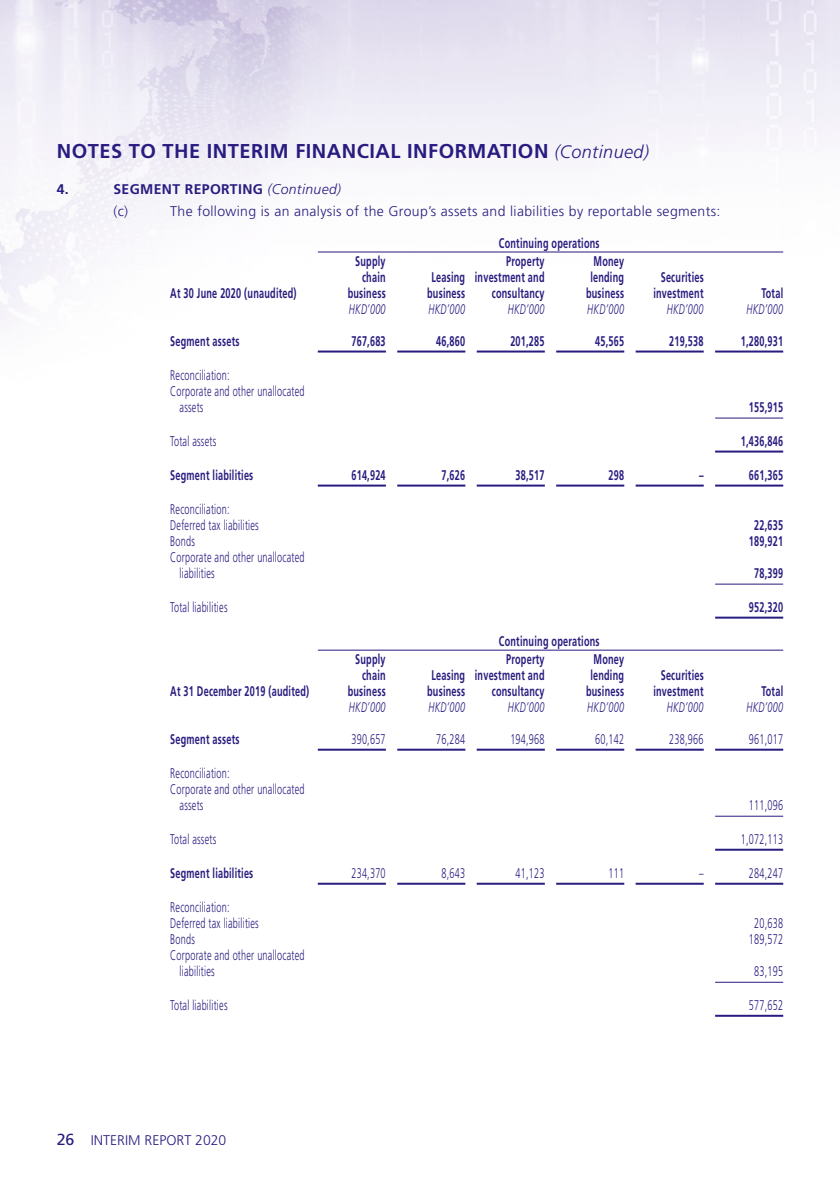
<style>
.page{position:relative;width:840px;height:1191px;background:#fff}
.page>*{position:absolute;margin:0;border:0;box-sizing:border-box;transform-origin:0 0}
.t1{font:700 20px "Frutiger LT Std";letter-spacing:.025em;color:#281c80}
.t2{font:700 14px "Frutiger LT Std";letter-spacing:.025em;color:#281c80;scale:.65 1}
.t3{font:300 14px/16px "Frutiger LT Std";letter-spacing:.025em;color:#281c80;scale:.65 1}
.t4{font:italic 300 14px "Frutiger LT Std";letter-spacing:.025em;color:#281c80;scale:.65 1}
.t5{font:300 14px "Frutiger LT Std";letter-spacing:.025em;color:#281c80}
.t6{font:700 14px/21.6px "Frutiger LT Std";letter-spacing:.025em;color:#281c80}
.t7{font:300 14px "Frutiger LT Std";color:#281c80}
.s1{font-weight:300;font-style:italic;font-size:18px}
.s2{font-weight:300;font-style:italic}
.s3{font-weight:300}
.s4{font-weight:400;font-size:16px}
</style>
<div class="page">
<img style="left:317px;top:0;width:521px;height:487px">
<img style="left:0;top:0;width:416px;height:437px">
<hr style="left:317px;top:251px;width:465px;height:1px;background:#281c80">
<hr style="left:317px;top:350px;width:68px;height:2px;background:#281c80">
<hr style="left:397px;top:350px;width:68px;height:2px;background:#281c80">
<hr style="left:476px;top:350px;width:68px;height:2px;background:#281c80">
<hr style="left:556px;top:350px;width:68px;height:2px;background:#281c80">
<hr style="left:635px;top:350px;width:68px;height:2px;background:#281c80">
<hr style="left:714px;top:350px;width:68px;height:2px;background:#281c80">
<hr style="left:714px;top:417px;width:68px;height:1px;background:#281c80">
<hr style="left:714px;top:450px;width:68px;height:2px;background:#281c80">
<hr style="left:317px;top:484px;width:68px;height:2px;background:#281c80">
<hr style="left:397px;top:484px;width:68px;height:2px;background:#281c80">
<hr style="left:476px;top:484px;width:68px;height:2px;background:#281c80">
<hr style="left:556px;top:484px;width:68px;height:2px;background:#281c80">
<hr style="left:635px;top:484px;width:68px;height:2px;background:#281c80">
<hr style="left:714px;top:484px;width:68px;height:2px;background:#281c80">
<hr style="left:714px;top:583px;width:68px;height:1px;background:#281c80">
<hr style="left:714px;top:616px;width:68px;height:2px;background:#281c80">
<hr style="left:317px;top:649px;width:465px;height:1px;background:#281c80">
<hr style="left:317px;top:748px;width:68px;height:2px;background:#281c80">
<hr style="left:397px;top:748px;width:68px;height:2px;background:#281c80">
<hr style="left:476px;top:748px;width:68px;height:2px;background:#281c80">
<hr style="left:556px;top:748px;width:68px;height:2px;background:#281c80">
<hr style="left:635px;top:748px;width:68px;height:2px;background:#281c80">
<hr style="left:714px;top:748px;width:68px;height:2px;background:#281c80">
<hr style="left:714px;top:815px;width:68px;height:1px;background:#281c80">
<hr style="left:714px;top:848px;width:68px;height:2px;background:#281c80">
<hr style="left:317px;top:882px;width:68px;height:2px;background:#281c80">
<hr style="left:397px;top:882px;width:68px;height:2px;background:#281c80">
<hr style="left:476px;top:882px;width:68px;height:2px;background:#281c80">
<hr style="left:556px;top:882px;width:68px;height:2px;background:#281c80">
<hr style="left:635px;top:882px;width:68px;height:2px;background:#281c80">
<hr style="left:714px;top:882px;width:68px;height:2px;background:#281c80">
<hr style="left:714px;top:981px;width:68px;height:1px;background:#281c80">
<hr style="left:714px;top:1014px;width:68px;height:2px;background:#281c80">
<h1 class="t1" style="left:57px;top:140px;width:593px">NOTES TO THE INTERIM FINANCIAL INFORMATION <span class="s1">(Continued)</span></h1>
<p class="t6" style="left:57px;top:179px;width:14px">4.</p>
<p class="t6" style="left:113px;top:179px;width:229px">SEGMENT REPORTING <span class="s2">(Continued) </span><span class="s3">(c)</span></p>
<p class="t5" style="left:170px;top:203px;width:551px">The following is an analysis of the Group’s assets and liabilities by reportable segments:</p>
<p class="t2" style="left:498px;top:235px;width:156px">Continuing operations</p>
<p class="t2" style="left:355px;top:253px;width:48px">Supply</p>
<p class="t2" style="left:506px;top:253px;width:60px">Property</p>
<p class="t2" style="left:593px;top:253px;width:49px">Money</p>
<p class="t2" style="left:362px;top:269px;width:38px">chain</p>
<p class="t2" style="left:431px;top:269px;width:175px">Leasing investment and</p>
<p class="t2" style="left:590px;top:269px;width:53px">lending</p>
<p class="t2" style="left:660px;top:269px;width:68px">Securities</p>
<p class="t2" style="left:170px;top:285px;width:196px">At 30 June 2020 (unaudited)</p>
<p class="t2" style="left:347px;top:285px;width:60px">business</p>
<p class="t2" style="left:427px;top:285px;width:60px">business</p>
<p class="t2" style="left:491px;top:285px;width:83px">consultancy</p>
<p class="t2" style="left:585px;top:285px;width:60px">business</p>
<p class="t2" style="left:653px;top:285px;width:79px">investment</p>
<p class="t2" style="left:761px;top:285px;width:35px">Total</p>
<p class="t4" style="left:349px;top:301px;width:58px">HKD’000</p>
<p class="t4" style="left:428px;top:301px;width:58px">HKD’000</p>
<p class="t4" style="left:507px;top:301px;width:58px">HKD’000</p>
<p class="t4" style="left:587px;top:301px;width:58px">HKD’000</p>
<p class="t4" style="left:666px;top:301px;width:58px">HKD’000</p>
<p class="t4" style="left:746px;top:301px;width:58px">HKD’000</p>
<p class="t2" style="left:170px;top:333px;width:108px">Segment assets</p>
<p class="t2" style="left:351px;top:333px;width:54px">767,683</p>
<p class="t2" style="left:436px;top:333px;width:46px">46,860</p>
<p class="t2" style="left:510px;top:333px;width:54px">201,285</p>
<p class="t2" style="left:594px;top:333px;width:46px">45,565</p>
<p class="t2" style="left:669px;top:333px;width:54px">219,538</p>
<p class="t2" style="left:740px;top:333px;width:67px">1,280,931</p>
<p class="t3" style="left:170px;top:367px;width:93px">Reconciliation:</p>
<p class="t3" style="left:170px;top:383px;width:208px">Corporate and other unallocated</p>
<p class="t3" style="left:179px;top:399px;width:38px">assets</p>
<p class="t2" style="left:748px;top:399px;width:54px">155,915</p>
<p class="t3" style="left:170px;top:433px;width:72px">Total assets</p>
<p class="t2" style="left:740px;top:433px;width:67px">1,436,846</p>
<p class="t2" style="left:170px;top:467px;width:129px">Segment liabilities</p>
<p class="t2" style="left:351px;top:467px;width:54px">614,924</p>
<p class="t2" style="left:441px;top:467px;width:38px">7,626</p>
<p class="t2" style="left:515px;top:467px;width:46px">38,517</p>
<p class="t2" style="left:608px;top:467px;width:26px">298</p>
<p class="t2" style="left:698px;top:467px;width:8px">–</p>
<p class="t2" style="left:748px;top:467px;width:54px">661,365</p>
<p class="t3" style="left:170px;top:501px;width:138px">Reconciliation:<br>Deferred tax liabilities</p>
<p class="t2" style="left:753px;top:517px;width:46px">22,635</p>
<p class="t3" style="left:170px;top:533px;width:39px">Bonds</p>
<p class="t2" style="left:748px;top:533px;width:54px">189,921</p>
<p class="t3" style="left:179px;top:549px;width:194px;text-indent:-9px">Corporate and other unallocated liabilities</p>
<p class="t2" style="left:753px;top:565px;width:46px">78,399</p>
<p class="t3" style="left:170px;top:599px;width:90px">Total liabilities</p>
<p class="t2" style="left:748px;top:599px;width:54px">952,320</p>
<p class="t2" style="left:498px;top:633px;width:156px">Continuing operations</p>
<p class="t2" style="left:355px;top:651px;width:48px">Supply</p>
<p class="t2" style="left:506px;top:651px;width:60px">Property</p>
<p class="t2" style="left:593px;top:651px;width:49px">Money</p>
<p class="t2" style="left:362px;top:667px;width:38px">chain</p>
<p class="t2" style="left:431px;top:667px;width:175px">Leasing investment and</p>
<p class="t2" style="left:590px;top:667px;width:53px">lending</p>
<p class="t2" style="left:660px;top:667px;width:68px">Securities</p>
<p class="t2" style="left:170px;top:683px;width:215px">At 31 December 2019 (audited)</p>
<p class="t2" style="left:347px;top:683px;width:60px">business</p>
<p class="t2" style="left:427px;top:683px;width:60px">business</p>
<p class="t2" style="left:491px;top:683px;width:83px">consultancy</p>
<p class="t2" style="left:585px;top:683px;width:60px">business</p>
<p class="t2" style="left:653px;top:683px;width:79px">investment</p>
<p class="t2" style="left:761px;top:683px;width:35px">Total</p>
<p class="t4" style="left:349px;top:699px;width:58px">HKD’000</p>
<p class="t4" style="left:428px;top:699px;width:58px">HKD’000</p>
<p class="t4" style="left:507px;top:699px;width:58px">HKD’000</p>
<p class="t4" style="left:587px;top:699px;width:58px">HKD’000</p>
<p class="t4" style="left:666px;top:699px;width:58px">HKD’000</p>
<p class="t4" style="left:746px;top:699px;width:58px">HKD’000</p>
<p class="t2" style="left:170px;top:731px;width:108px">Segment assets</p>
<p class="t3" style="left:351px;top:731px;width:54px">390,657</p>
<p class="t3" style="left:436px;top:731px;width:46px">76,284</p>
<p class="t3" style="left:510px;top:731px;width:54px">194,968</p>
<p class="t3" style="left:594px;top:731px;width:46px">60,142</p>
<p class="t3" style="left:669px;top:731px;width:54px">238,966</p>
<p class="t3" style="left:748px;top:731px;width:54px">961,017</p>
<p class="t3" style="left:170px;top:765px;width:93px">Reconciliation:</p>
<p class="t3" style="left:170px;top:781px;width:208px">Corporate and other unallocated</p>
<p class="t3" style="left:179px;top:797px;width:38px">assets</p>
<p class="t3" style="left:748px;top:797px;width:54px">111,096</p>
<p class="t3" style="left:170px;top:831px;width:72px">Total assets</p>
<p class="t3" style="left:740px;top:831px;width:67px">1,072,113</p>
<p class="t2" style="left:170px;top:865px;width:129px">Segment liabilities</p>
<p class="t3" style="left:351px;top:865px;width:54px">234,370</p>
<p class="t3" style="left:441px;top:865px;width:38px">8,643</p>
<p class="t3" style="left:515px;top:865px;width:46px">41,123</p>
<p class="t3" style="left:608px;top:865px;width:26px">111</p>
<p class="t3" style="left:698px;top:865px;width:8px">–</p>
<p class="t3" style="left:748px;top:865px;width:54px">284,247</p>
<p class="t3" style="left:170px;top:899px;width:138px">Reconciliation:<br>Deferred tax liabilities</p>
<p class="t3" style="left:753px;top:915px;width:46px">20,638</p>
<p class="t3" style="left:170px;top:931px;width:39px">Bonds</p>
<p class="t3" style="left:748px;top:931px;width:54px">189,572</p>
<p class="t3" style="left:179px;top:947px;width:194px;text-indent:-9px">Corporate and other unallocated liabilities</p>
<p class="t3" style="left:753px;top:963px;width:46px">83,195</p>
<p class="t3" style="left:170px;top:997px;width:90px">Total liabilities</p>
<p class="t3" style="left:748px;top:997px;width:54px">577,652</p>
<p class="t7" style="left:57px;top:1131px;width:171px"><span class="s4">26</span> INTERIM REPORT 2020</p>
</div>
